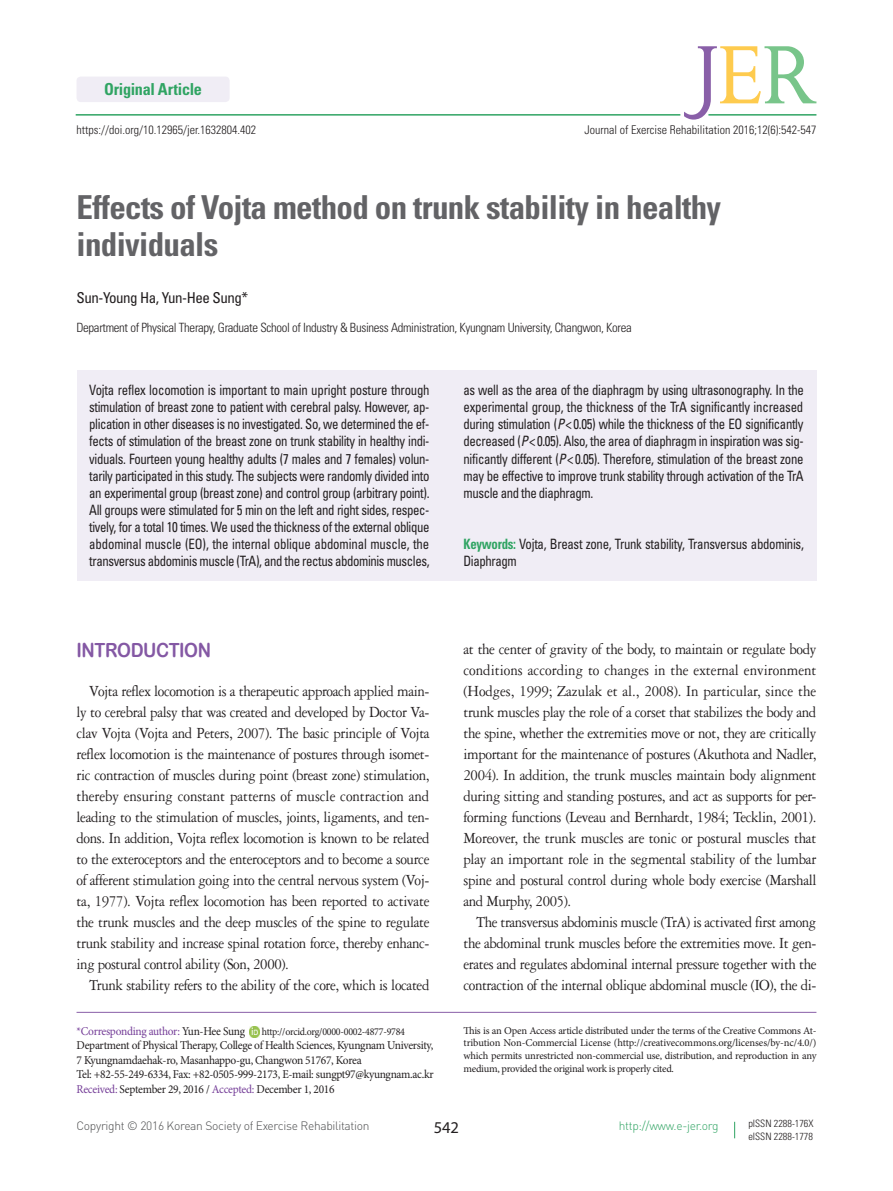
<style>
.page{position:relative;width:893px;height:1191px;background:#fff}
.page>*{position:absolute;margin:0;border:0;box-sizing:border-box;transform-origin:0 0}
.제목{font:700 condensed 33px/36.8px "Univers LT Std";letter-spacing:-.02em;color:#636366}
.본문_대제목{font:19.5px "Arial Rounded MT Bold";letter-spacing:-.025em;color:#8458a4;scale:.9 1}
.본문_영문{font:16.5px/21px "Garamond 3 LT Std";letter-spacing:-.025em;color:#231f20;text-align:justify;scale:.9 1}
.t1{font:700 condensed 16.5px "Univers LT Std";letter-spacing:-.02em;color:#30a463}
.t2{font:16.5px "Myriad Pro";color:#231f20}
.저자{font:condensed 15px "Univers LT Std";letter-spacing:-.03em;color:#231f20}
.t3{font:condensed 14.25px/17.1px "Univers LT Std";letter-spacing:-.03em;color:#231f20;text-align:justify;scale:.9 1}
.저자소속{font:300 condensed 12.75px "Univers LT Std";letter-spacing:-.025em;color:#231f20}
.교신저자{font:12px/14.4px "Minion Pro";letter-spacing:-.025em;color:#231f20;scale:.95 1}
.doi_단락{font:300 condensed 12px "Univers LT Std";color:#231f20}
.t4{font:300 12px "DIN Pro";letter-spacing:-.025em;color:#4b4c4d}
.교신저자-2{font:12px "Minion Pro";letter-spacing:-.03em;color:#753e98;scale:.95 1}
.t5{font:300 12px "DIN Pro";letter-spacing:-.025em;color:#30a463}
.교신저자-3{font:10.5px/12.6px "Minion Pro";letter-spacing:-.025em;color:#231f20;text-align:justify}
.교신저자-4{font:10.5px "Minion Pro";letter-spacing:-.025em;color:#231f20;scale:.95 1}
.t6{font:300 condensed 10.2px "Univers LT Std";color:#231f20}
.s1{font-style:italic}
.s2{font-weight:700;color:#30a463}
.s3{color:#231f20}
.s4{color:#753e98}
</style>
<div class="page">
<hr style="left:77px;top:1012px;width:739px;height:1px;background:#895fa8">
<svg style="left:734px;top:1121px;width:1px;height:17px"></svg>
<svg style="left:249px;top:1026px;width:11px;height:11px"></svg>
<div style="left:77px;top:370px;width:739px;height:211px;background:#f0edf5"></div>
<div style="left:77px;top:77px;width:153px;height:25px;background:#f0edf5;border-radius:4px"></div>
<hr style="left:76px;top:114px;width:604px;height:2px;background:#30a463">
<svg style="left:684px;top:46px;width:132px;height:74px"></svg>
<p class="t1" style="left:104px;top:79px;width:99px">Original Article</p>
<p class="doi_단락" style="left:77px;top:123px;width:181px">https://doi.org/10.12965/jer.1632804.402</p>
<p class="doi_단락" style="left:585px;top:123px;width:233px">Journal of Exercise Rehabilitation 2016;12(6):542-547</p>
<p class="제목" style="left:77px;top:188px;width:646px">Effects of Vojta method on trunk stability in healthy individuals</p>
<p class="저자" style="left:77px;top:288px;width:173px">Sun-Young Ha, Yun-Hee Sung*</p>
<p class="저자소속" style="left:77px;top:320px;width:557px">Department of Physical Therapy, Graduate School of Industry &amp; Business Administration, Kyungnam University, Changwon, Korea</p>
<p class="t3" style="left:89px;top:381px;width:380px">Vojta reflex locomotion is important to main upright posture through stimulation of breast zone to patient with cerebral palsy. However, ap&shy;plication in other diseases is no investigated. So, we determined the ef&shy;fects of stimulation of the breast zone on trunk stability in healthy indi&shy;viduals. Fourteen young healthy adults (7 males and 7 females) volun&shy;tarily participated in this study. The subjects were randomly divided into an experimental group (breast zone) and control group (arbitrary point).<br>All groups were stimulated for 5 min on the left and right sides, respec&shy;tively, for a total 10 times. We used the thickness of the external oblique abdominal muscle (EO), the internal oblique abdominal muscle, the transversus abdominis muscle (TrA), and the rectus abdominis muscles,</p>
<p class="t3" style="left:463px;top:381px;width:380px">as well as the area of the diaphragm by using ultrasonography. In the experimental group, the thickness of the TrA significantly increased during stimulation (<span class="s1">P</span>&lt; 0.05) while the thickness of the EO significantly decreased (<span class="s1">P</span>&lt; 0.05). Also, the area of diaphragm in inspiration was sig&shy;nificantly different (<span class="s1">P</span>&lt; 0.05). Therefore, stimulation of the breast zone may be effective to improve trunk stability through activation of the TrA muscle and the diaphragm.</p>
<p class="t3" style="left:463px;top:535px;width:380px"><span class="s2">Keywords:</span> Vojta, Breast zone, Trunk stability, Transversus abdominis,<br>Diaphragm</p>
<p class="본문_대제목" style="left:77px;top:638px;width:151px">INTRODUCTION</p>
<p class="본문_영문" style="left:77px;top:680px;width:394px;text-indent:13px">Vojta reflex locomotion is a therapeutic approach applied main&shy;ly to cerebral palsy that was created and developed by Doctor Va&shy;clav Vojta (Vojta and Peters, 2007). The basic principle of Vojta reflex locomotion is the maintenance of postures through isomet&shy;ric contraction of muscles during point (breast zone) stimulation, thereby ensuring constant patterns of muscle contraction and leading to the stimulation of muscles, joints, ligaments, and ten&shy;dons. In addition, Vojta reflex locomotion is known to be related to the exteroceptors and the enteroceptors and to become a source of afferent stimulation going into the central nervous system (Voj&shy;ta, 1977). Vojta reflex locomotion has been reported to activate the trunk muscles and the deep muscles of the spine to regulate trunk stability and increase spinal rotation force, thereby enhanc&shy;ing postural control ability (Son, 2000).</p>
<p class="본문_영문" style="left:89px;top:974px;width:379px">Trunk stability refers to the ability of the core, which is located</p>
<p class="교신저자-2" style="left:77px;top:1023px;width:179px">*Corresponding author: <span class="s3">Yun-Hee Sung</span></p>
<p class="교신저자-4" style="left:262px;top:1024px;width:152px">http://orcid.org/0000-0002-4877-9784</p>
<p class="교신저자" style="left:77px;top:1038px;width:377px">Department of Physical Therapy, College of Health Sciences, Kyungnam University,<br>7 Kyungnamdaehak-ro, Masanhappo-gu, Changwon 51767, Korea</p>
<p class="교신저자" style="left:77px;top:1067px;width:377px">Tel: +82-55-249-6334, Fax: +82-0505-999-2173, E-mail: sungpt97@kyungnam.ac.kr</p>
<p class="교신저자" style="left:77px;top:1081px;width:273px"><span class="s4">Received:</span> September 29, 2016 / <span class="s4">Accepted:</span> December 1, 2016</p>
<p class="본문_영문" style="left:463px;top:638px;width:394px">at the center of gravity of the body, to maintain or regulate body conditions according to changes in the external environment (Hodges, 1999; Zazulak et al., 2008). In particular, since the trunk muscles play the role of a corset that stabilizes the body and the spine, whether the extremities move or not, they are critically important for the maintenance of postures (Akuthota and Nadler, 2004). In addition, the trunk muscles maintain body alignment during sitting and standing postures, and act as supports for per&shy;forming functions (Leveau and Bernhardt, 1984; Tecklin, 2001).<br>Moreover, the trunk muscles are tonic or postural muscles that play an important role in the segmental stability of the lumbar spine and postural control during whole body exercise (Marshall and Murphy, 2005).</p>
<p class="본문_영문" style="left:463px;top:911px;width:394px;text-indent:13px">The transversus abdominis muscle (TrA) is activated first among the abdominal trunk muscles before the extremities move. It gen&shy;erates and regulates abdominal internal pressure together with the contraction of the internal oblique abdominal muscle (IO), the di-</p>
<p class="교신저자-3" style="left:463px;top:1024px;width:355px">This is an Open Access article distributed under the terms of the Creative Commons At&shy;tribution Non-Commercial License (http://creativecommons.org/licenses/by-nc/4.0/) which permits unrestricted non-commercial use, distribution, and reproduction in any medium, provided the original work is properly cited.</p>
<p class="t4" style="left:77px;top:1118px;width:295px">Copyright © 2016 Korean Society of Exercise Rehabilitation</p>
<p class="t5" style="left:619px;top:1118px;width:101px">http://www.e-jer.org</p>
<p class="t6" style="left:748px;top:1117px;width:67px">pISSN 2288-176X</p>
<p class="t6" style="left:748px;top:1129px;width:66px">eISSN 2288-1778</p>
<p class="t2" style="left:434px;top:1116px;width:27px">542</p>
</div>
